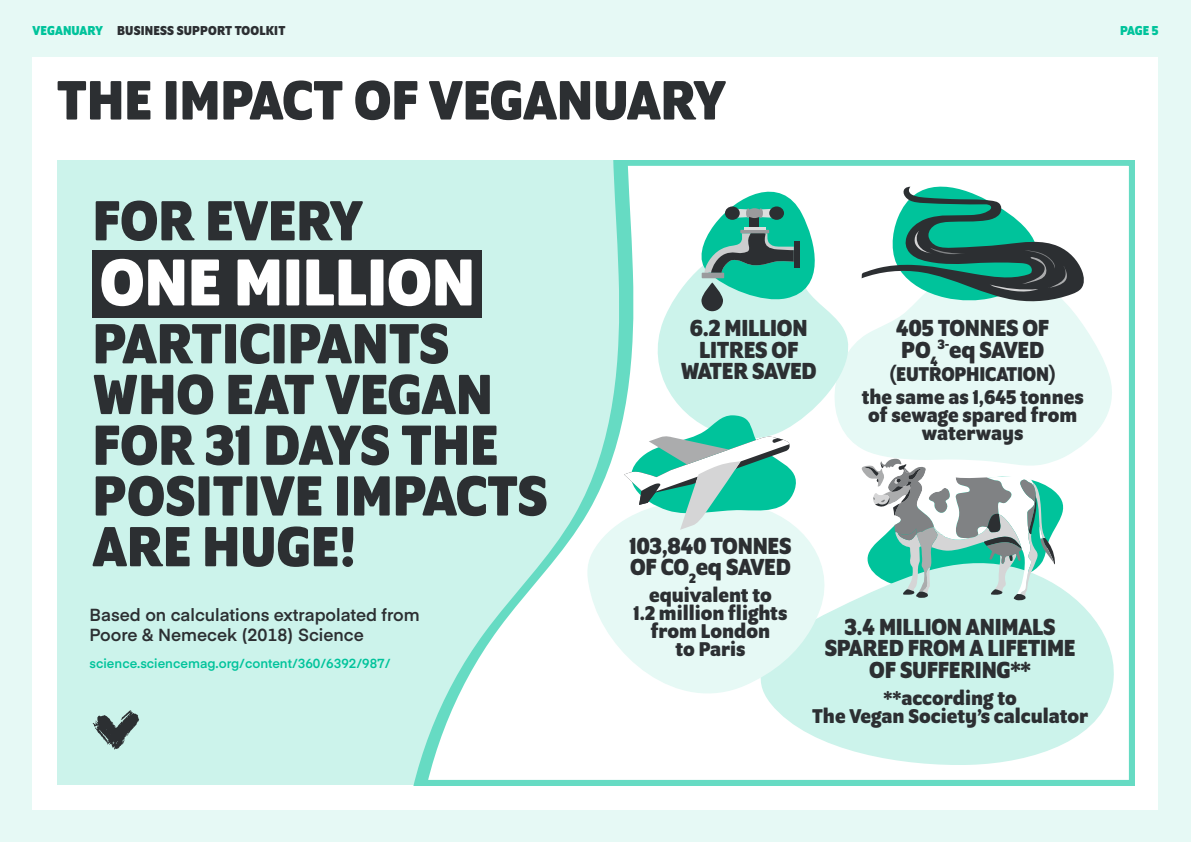
<style>
.page{position:relative;width:1191px;height:842px;background:#e6f9f5}
.page>*{position:absolute;margin:0;border:0;box-sizing:border-box;transform-origin:0 0}
.t1{font:700 71.7px "Program OT";color:#fff}
.t2{font:700 61.2px/50.7px "Program OT";color:#2c2f32}
.t3{font:700 60px "Program OT";color:#2c2f32}
.t4{font:700 25.1px/21.5px "Program OT";letter-spacing:-.01em;color:#2c2f32;text-align:center}
.t5{font:700 21.5px/18px "Program OT";color:#2c2f32;text-align:center}
.t6{font:600 17.2px/20.1px "Eina 01";color:#2c2f32}
.t7{font:700 14px "Program OT";letter-spacing:.01em;color:#2c2f32}
.t8{font:700 14px "Program OT";color:#00c39b}
.t9{font:600 12.9px "Eina 01";color:#00c39b}
.s1{color:#00c39b}
</style>
<div class="page">
<div style="left:33px;top:57px;width:1125px;height:752px;background:#fff"></div>
<div style="left:57px;top:160px;width:1077px;height:625px;background:#ccf3eb"></div>
<svg style="left:408px;top:160px;width:726px;height:625px"></svg>
<div style="left:93px;top:250px;width:389px;height:67px;background:#2c2f32"></div>
<svg style="left:849px;top:268px;width:270px;height:200px;fill:#e6f9f5"></svg>
<svg style="left:729px;top:553px;width:388px;height:214px"></svg>
<svg style="left:585px;top:501px;width:254px;height:215px;fill:#e6f9f5"></svg>
<svg style="left:861px;top:176px;width:224px;height:129px"></svg>
<svg style="left:861px;top:459px;width:213px;height:141px"></svg>
<svg style="left:616px;top:173px;width:233px;height:357px"></svg>
<svg style="left:93px;top:710px;width:46px;height:39px"></svg>
<p class="t7" style="left:33px;top:22px;width:254px"><span class="s1">VEGANUARY</span> BUSINESS SUPPORT TOOLKIT</p>
<p class="t8" style="left:1120px;top:22px;width:40px">PAGE 5</p>
<h3 class="t3" style="left:57px;top:66px;width:670px">THE IMPACT OF VEGANUARY</h3>
<h2 class="t2" style="left:93px;top:194px;width:271px">FOR EVERY</h2>
<h1 class="t1" style="left:100px;top:241px;width:377px">ONE MILLION</h1>
<h2 class="t2" style="left:93px;top:317px;width:456px">PARTICIPANTS<br>WHO EAT VEGAN<br>FOR 31 DAYS THE<br>POSITIVE IMPACTS<br>ARE HUGE!</h2>
<p class="t6" style="left:90px;top:604px;width:331px">Based on calculations extrapolated from<br>Poore &amp; Nemecek (2018) Science</p>
<p class="t9" style="left:90px;top:654px;width:302px">science.sciencemag.org/content/360/6392/987/</p>
<p class="t4" style="left:680px;top:317px;width:137px">6.2 MILLION<br>LITRES OF<br>WATER SAVED</p>
<p class="t4" style="left:896px;top:317px;width:155px;text-align:left">405 TONNES OF<br>PO<sub>4</sub><sup>3-</sup>eq SAVED</p>
<p class="t5" style="left:861px;top:362px;width:223px;line-height:23.3px">(EUTROPHICATION)<br>the same as 1,645 tonnes</p>
<p class="t5" style="left:868px;top:406px;width:210px">of sewage spared from waterways</p>
<p class="t4" style="left:629px;top:534px;width:163px;text-align:left">103,840 TONNES<br>OF CO<sub>2</sub>eq SAVED</p>
<p class="t5" style="left:633px;top:586px;width:155px">equivalent to<br>1.2 million flights from London<br>to Paris</p>
<p class="t4" style="left:824px;top:615px;width:252px">3.4 MILLION ANIMALS<br>SPARED FROM A LIFETIME<br>OF SUFFERING**</p>
<p class="t5" style="left:812px;top:688px;width:278px">**according to<br>The Vegan Society’s calculator</p>
</div>
